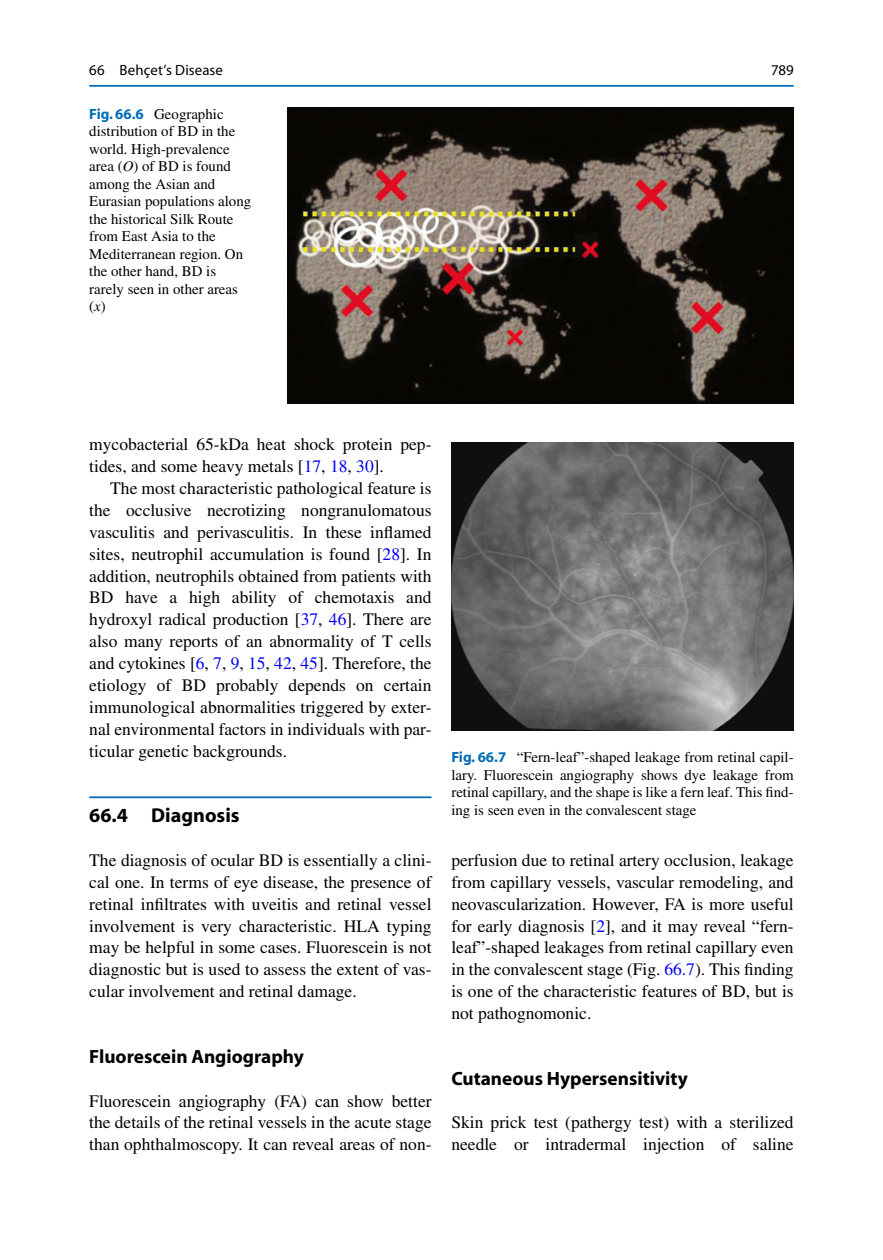
<style>
.page{position:relative;width:883px;height:1260px;background:#fff}
.page>*{position:absolute;margin:0;border:0;box-sizing:border-box;transform-origin:0 0}
.t1{font:700 20.12px "Yhpnrw Myriad";color:#000}
.t2{font:700 19.25px "Yhpnrw Myriad";color:#000}
.t3{font:17.5px/21.9px "Txtnhl Times";color:#000;text-align:justify}
.t4{font:14.88px/17.5px "Txtnhl Times";color:#000}
.t5{font:14.88px "Wxjwnw Myriad";letter-spacing:.01em;color:#000}
.s1{font-family:"Yhpnrw Myriad";font-weight:700;color:#006db6}
.s2{font-family:"Xktmmk Times";font-style:italic}
.s3{color:#0000fa}
</style>
<div class="page">
<hr style="left:89px;top:796px;width:343px;height:2px;background:#006db6">
<img style="left:288px;top:107px;width:506px;height:297px">
<img style="left:451px;top:443px;width:343px;height:288px">
<hr style="left:89px;top:85px;width:705px;height:2px;background:#006db6">
<p class="t5" style="left:89px;top:64px;width:135px">66 Behçet’s Disease</p>
<p class="t4" style="left:89px;top:106px;width:163px"><span class="s1">Fig. 66.6</span> Geographic distribution of BD in the world. High-prevalence area ( <span class="s2">O</span> ) of BD is found among the Asian and<br>Eurasian populations along the historical Silk Route from East Asia to the<br>Mediterranean region. On the other hand, BD is rarely seen in other areas<br>( <span class="s2">x</span> )</p>
<p class="t5" style="left:771px;top:64px;width:24px">789</p>
<p class="t3" style="left:89px;top:435px;width:344px">mycobacterial 65-kDa heat shock protein pep&shy;tides, and some heavy metals [ <span class="s3">17</span> , <span class="s3">18</span> , <span class="s3">30</span> ].</p>
<p class="t3" style="left:89px;top:479px;width:344px;text-indent:21px">The most characteristic pathological feature is the occlusive necrotizing nongranulomatous vasculitis and perivasculitis. In these inflamed sites, neutrophil accumulation is found [ <span class="s3">28</span> ]. In addition, neutrophils obtained from patients with BD have a high ability of chemotaxis and hydroxyl radical production [ <span class="s3">37</span> , <span class="s3">46</span> ]. There are also many reports of an abnormality of T cells and cytokines [ <span class="s3">6</span> , <span class="s3">7</span> , <span class="s3">9</span> , <span class="s3">15</span> , <span class="s3">42</span> , <span class="s3">45</span> ]. Therefore, the etiology of BD probably depends on certain immunological abnormalities triggered by exter&shy;nal environmental factors in individuals with par&shy;ticular genetic backgrounds.</p>
<p class="t1" style="left:89px;top:808px;width:152px">66.4 Diagnosis</p>
<p class="t3" style="left:89px;top:851px;width:344px">The diagnosis of ocular BD is essentially a clini&shy;cal one. In terms of eye disease, the presence of retinal infiltrates with uveitis and retinal vessel involvement is very characteristic. HLA typing may be helpful in some cases. Fluorescein is not diagnostic but is used to assess the extent of vas&shy;cular involvement and retinal damage.</p>
<p class="t2" style="left:89px;top:1049px;width:216px">Fluorescein Angiography</p>
<p class="t3" style="left:89px;top:1091px;width:344px">Fluorescein angiography (FA) can show better the details of the retinal vessels in the acute stage than ophthalmoscopy. It can reveal areas of non-</p>
<p class="t4" style="left:451px;top:750px;width:344px;text-align:justify"><span class="s1">Fig. 66.7</span> “Fern-leaf”-shaped leakage from retinal capil&shy;lary. Fluorescein angiography shows dye leakage from retinal capillary, and the shape is like a fern leaf. This find&shy;ing is seen even in the convalescent stage</p>
<p class="t3" style="left:451px;top:851px;width:344px">perfusion due to retinal artery occlusion, leakage from capillary vessels, vascular remodeling, and neovascularization. However, FA is more useful for early diagnosis [ <span class="s3">2</span> ], and it may reveal “fern&shy;leaf”-shaped leakages from retinal capillary even in the convalescent stage (Fig. <span class="s3">66.7</span> ). This finding is one of the characteristic features of BD, but is not pathognomonic.</p>
<p class="t2" style="left:451px;top:1071px;width:238px">Cutaneous Hypersensitivity</p>
<p class="t3" style="left:451px;top:1113px;width:344px">Skin prick test (pathergy test) with a sterilized needle or intradermal injection of saline</p>
</div>
